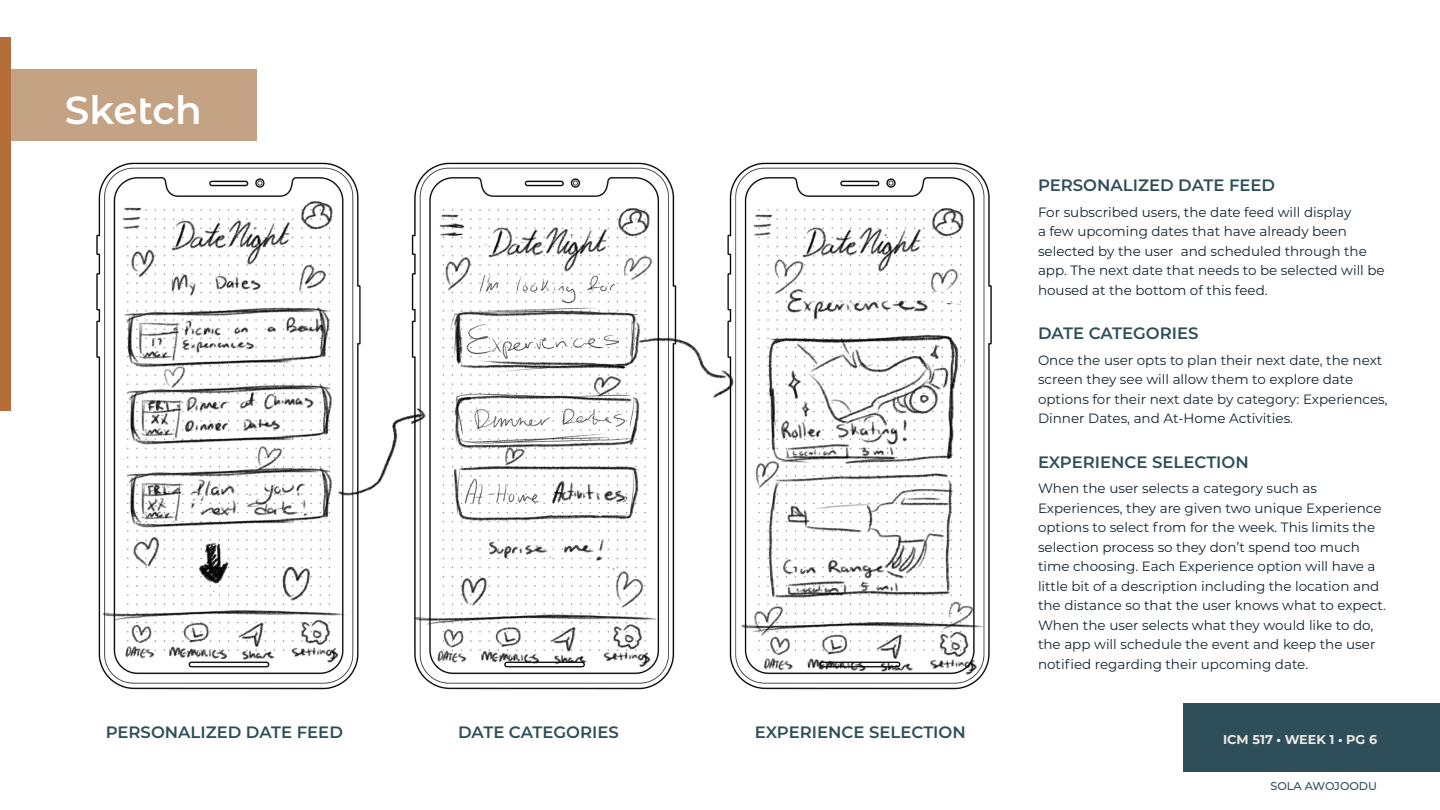
<style>
.page{position:relative;width:1440px;height:810px;background:#fff}
.page>*{position:absolute;margin:0;border:0;box-sizing:border-box;transform-origin:0 0}
.t1{font:600 39px "Montserrat Alternates";letter-spacing:-.005em;color:#fff}
.t2{font:600 16.5px "Montserrat";color:#2e4f5a}
.t3{font:13.5px/19.5px "Montserrat";color:#11242f}
.t4{font:700 12.75px "Montserrat";color:#ebe9e3}
.t5{font:500 11.25px "Montserrat";color:#2e4f5a}
.s1{color:#fff}
</style>
<div class="page">
<img style="left:96px;top:162px;width:896px;height:528px">
<img style="left:432px;top:242px;width:51px;height:7px">
<div style="left:0;top:69px;width:256px;height:72px;background:#c4a284"></div>
<div style="left:1184px;top:704px;width:256px;height:68px;background:#2e4f5a"></div>
<div style="left:0;top:38px;width:10px;height:373px;background:#b56e3a"></div>
<h1 class="t1" style="left:65px;top:94px;width:138px">Sketch</h1>
<p class="t2" style="left:106px;top:725px;width:239px">PERSONALIZED DATE FEED</p>
<p class="t2" style="left:458px;top:725px;width:162px">DATE CATEGORIES</p>
<p class="t2" style="left:755px;top:725px;width:212px">EXPERIENCE SELECTION</p>
<p class="t2" style="left:1038px;top:179px;width:239px">PERSONALIZED DATE FEED</p>
<p class="t3" style="left:1038px;top:203px;width:348px">For subscribed users, the date feed will display<br>a few upcoming dates that have already been selected by the user and scheduled through the app. The next date that needs to be selected will be housed at the bottom of this feed.</p>
<p class="t2" style="left:1038px;top:327px;width:162px">DATE CATEGORIES</p>
<p class="t3" style="left:1038px;top:351px;width:351px">Once the user opts to plan their next date, the next screen they see will allow them to explore date options for their next date by category: Experiences, Dinner Dates, and At-Home Activities.</p>
<p class="t2" style="left:1038px;top:455px;width:212px">EXPERIENCE SELECTION</p>
<p class="t3" style="left:1038px;top:479px;width:350px">When the user selects a category such as Experiences, they are given two unique Experience options to select from for the week. This limits the selection process so they don’t spend too much time choosing. Each Experience option will have a little bit of a description including the location and the distance so that the user knows what to expect.<br>When the user selects what they would like to do, the app will schedule the event and keep the user notified regarding their upcoming date.</p>
<p class="t4" style="left:1223px;top:735px;width:156px">ICM 517 <span class="s1">•</span> WEEK 1 <span class="s1">•</span> PG 6</p>
<p class="t5" style="left:1270px;top:781px;width:108px">SOLA AWOJOODU</p>
</div>
